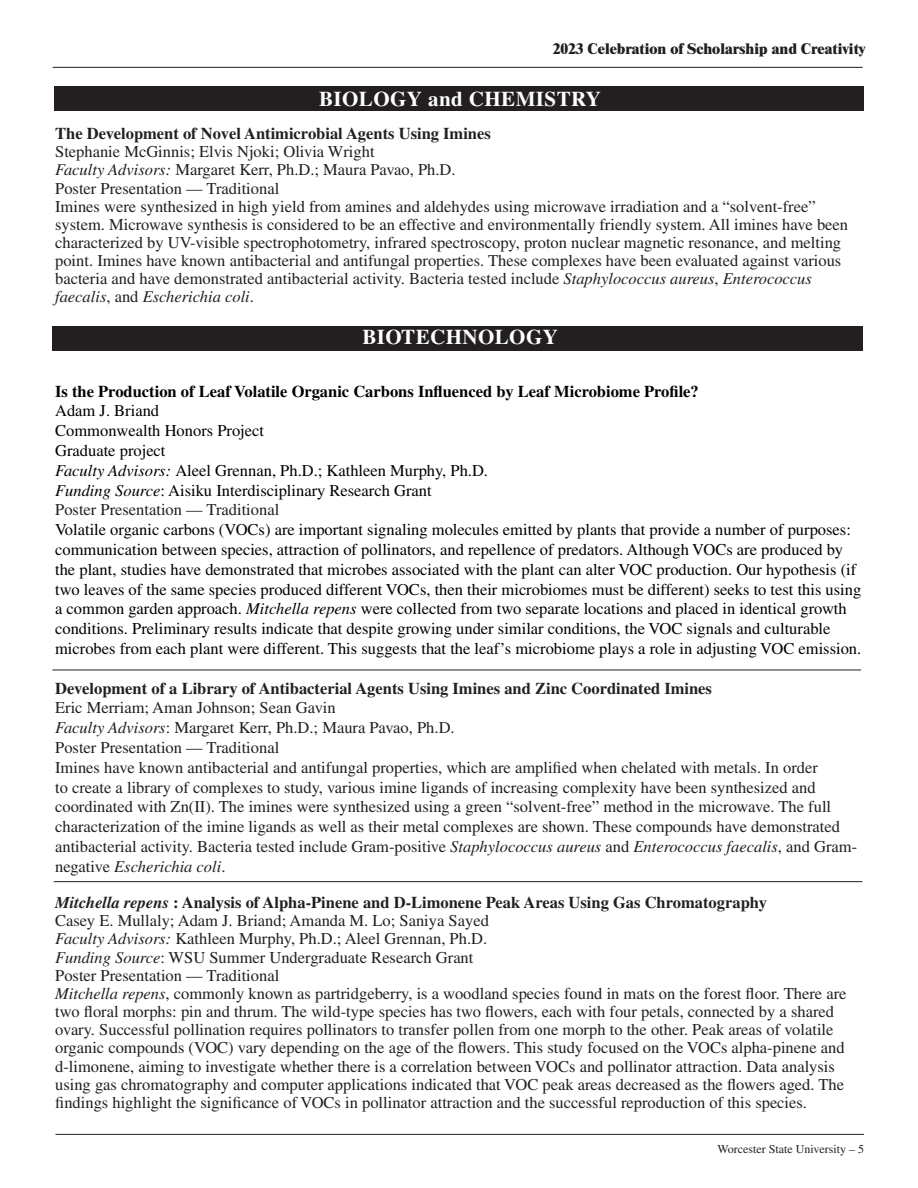
<style>
.page{position:relative;width:918px;height:1188px;background:#fff}
.page>*{position:absolute;margin:0;border:0;box-sizing:border-box;transform-origin:0 0}
.Department_Main_Head{font:700 21px "Times LT Std";letter-spacing:.02em;color:#fff}
.t1{font:16.5px/18.1px "Times LT Std";color:#231f20}
.t2{font:16.5px/19.8px "Times LT Std";color:#000}
.t3{font:700 16.5px "Times LT Std";color:#231f20}
.t4{font:700 16.5px "Times LT Std";color:#000}
.t5{font:800 15px "Times LT Std";color:#231f20}
.t6{font:12px "Times LT Std";color:#231f20}
.s1{font-style:italic}
</style>
<div class="page">
<hr style="left:56px;top:1134px;width:808px;height:1px;background:#231f20">
<hr style="left:53px;top:67px;width:810px;height:1px;background:#231f20">
<div style="left:52px;top:326px;width:810px;height:24px;background:#231f20"></div>
<div style="left:54px;top:86px;width:810px;height:25px;background:#231f20"></div>
<hr style="left:52px;top:670px;width:809px;height:1px;background:#231f20">
<hr style="left:54px;top:881px;width:808px;height:1px;background:#231f20">
<p class="t5" style="left:553px;top:40px;width:314px">2023 Celebration of Scholarship and Creativity</p>
<p class="Department_Main_Head" style="left:319px;top:86px;width:283px">BIOLOGY and CHEMISTRY</p>
<p class="t3" style="left:55px;top:124px;width:437px">The Development of Novel Antimicrobial Agents Using Imines</p>
<p class="t1" style="left:55px;top:143px;width:321px">Stephanie McGinnis; Elvis Njoki; Olivia Wright</p>
<p class="t1" style="left:55px;top:161px;width:402px"><span class="s1">Faculty Advisors:</span> Margaret Kerr, Ph.D.; Maura Pavao, Ph.D.</p>
<p class="t1" style="left:55px;top:179px;width:226px">Poster Presentation — Traditional</p>
<p class="t1" style="left:55px;top:197px;width:795px">Imines were synthesized in high yield from amines and aldehydes using microwave irradiation and a “solvent-free” system. Microwave synthesis is considered to be an effective and environmentally friendly system. All imines have been characterized by UV-visible spectrophotometry, infrared spectroscopy, proton nuclear magnetic resonance, and melting point. Imines have known antibacterial and antifungal properties. These complexes have been evaluated against various bacteria and have demonstrated antibacterial activity. Bacteria tested include <span class="s1">Staphylococcus aureus</span>, <span class="s1">Enterococcus faecalis</span>, and <span class="s1">Escherichia coli</span>.</p>
<p class="Department_Main_Head" style="left:362px;top:324px;width:197px">BIOTECHNOLOGY</p>
<p class="t4" style="left:55px;top:381px;width:645px">Is the Production of Leaf Volatile Organic Carbons Influenced by Leaf Microbiome Profile?</p>
<p class="t2" style="left:55px;top:401px;width:106px">Adam J. Briand</p>
<p class="t2" style="left:55px;top:421px;width:210px">Commonwealth Honors Project</p>
<p class="t2" style="left:55px;top:441px;width:112px">Graduate project</p>
<p class="t2" style="left:55px;top:460px;width:434px"><span class="s1">Faculty Advisors:</span> Aleel Grennan, Ph.D.; Kathleen Murphy, Ph.D.</p>
<p class="t2" style="left:55px;top:480px;width:378px"><span class="s1">Funding Source</span>: Aisiku Interdisciplinary Research Grant</p>
<p class="t1" style="left:55px;top:501px;width:226px">Poster Presentation — Traditional</p>
<p class="t2" style="left:55px;top:520px;width:808px">Volatile organic carbons (VOCs) are important signaling molecules emitted by plants that provide a number of purposes: communication between species, attraction of pollinators, and repellence of predators. Although VOCs are produced by the plant, studies have demonstrated that microbes associated with the plant can alter VOC production. Our hypothesis (if two leaves of the same species produced different VOCs, then their microbiomes must be different) seeks to test this using a common garden approach. <span class="s1">Mitchella repens</span> were collected from two separate locations and placed in identical growth conditions. Preliminary results indicate that despite growing under similar conditions, the VOC signals and culturable microbes from each plant were different. This suggests that the leaf’s microbiome plays a role in adjusting VOC emission.</p>
<p class="t3" style="left:55px;top:678px;width:658px">Development of a Library of Antibacterial Agents Using Imines and Zinc Coordinated Imines</p>
<p class="t1" style="left:55px;top:699px;width:282px">Eric Merriam; Aman Johnson; Sean Gavin</p>
<p class="t1" style="left:55px;top:719px;width:401px"><span class="s1">Faculty Advisors</span>: Margaret Kerr, Ph.D.; Maura Pavao, Ph.D.</p>
<p class="t1" style="left:55px;top:738px;width:226px">Poster Presentation — Traditional</p>
<p class="t1" style="left:55px;top:757px;width:804px;line-height:19.8px">Imines have known antibacterial and antifungal properties, which are amplified when chelated with metals. In order<br>to create a library of complexes to study, various imine ligands of increasing complexity have been synthesized and coordinated with Zn(II). The imines were synthesized using a green “solvent-free” method in the microwave. The full characterization of the imine ligands as well as their metal complexes are shown. These compounds have demonstrated antibacterial activity. Bacteria tested include Gram-positive <span class="s1">Staphylococcus aureus</span> and <span class="s1">Enterococcus faecalis</span>, and Gram&shy;negative <span class="s1">Escherichia coli</span>.</p>
<p class="t3" style="left:55px;top:893px;width:713px"><span class="s1">Mitchella repens</span> : Analysis of Alpha-Pinene and D-Limonene Peak Areas Using Gas Chromatography</p>
<p class="t1" style="left:55px;top:912px;width:435px">Casey E. Mullaly; Adam J. Briand; Amanda M. Lo; Saniya Sayed</p>
<p class="t1" style="left:55px;top:930px;width:434px"><span class="s1">Faculty Advisors:</span> Kathleen Murphy, Ph.D.; Aleel Grennan, Ph.D.</p>
<p class="t1" style="left:55px;top:948px;width:420px"><span class="s1">Funding Source</span>: WSU Summer Undergraduate Research Grant</p>
<p class="t1" style="left:55px;top:966px;width:226px">Poster Presentation — Traditional</p>
<p class="t1" style="left:55px;top:984px;width:793px"><span class="s1">Mitchella repens</span>, commonly known as partridgeberry, is a woodland species found in mats on the forest floor. There are two floral morphs: pin and thrum. The wild-type species has two flowers, each with four petals, connected by a shared ovary. Successful pollination requires pollinators to transfer pollen from one morph to the other. Peak areas of volatile organic compounds (VOC) vary depending on the age of the flowers. This study focused on the VOCs alpha-pinene and d-limonene, aiming to investigate whether there is a correlation between VOCs and pollinator attraction. Data analysis using gas chromatography and computer applications indicated that VOC peak areas decreased as the flowers aged. The findings highlight the significance of VOCs in pollinator attraction and the successful reproduction of this species.</p>
<p class="t6" style="left:718px;top:1142px;width:148px">Worcester State University – 5</p>
</div>
